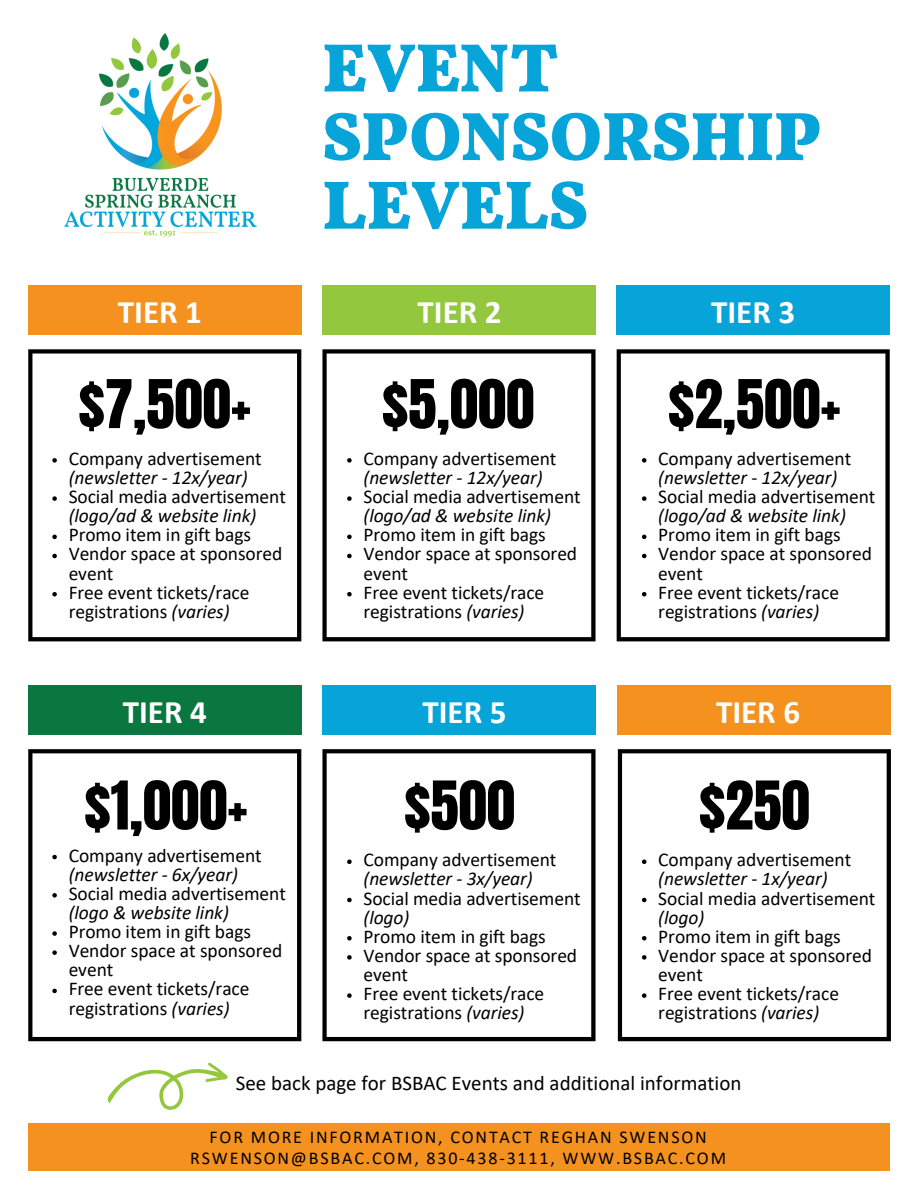
<style>
.page{position:relative;width:918px;height:1188px;background:#fff}
.page>*{position:absolute;margin:0;border:0;box-sizing:border-box;transform-origin:0 0}
.t1{font:900 69px/68.7px "Vollkorn";color:#07a4da}
.t2{font:57px "Anton";color:#000}
.t3{font:700 33px "Calibri";color:#fff}
.t4{font:21px "Calibri";color:#000}
.t5{font:19.5px/19.2px "Calibri";letter-spacing:-.005em;color:#000}
.t6{font:italic 19.5px/19.2px "Calibri";letter-spacing:-.005em;color:#000}
.t7{font:18px/21.3px "Calibri";letter-spacing:.1em;color:#000;text-align:center}
.s1{font-style:normal}
.s2{font-style:italic}
</style>
<div class="page">
<svg style="left:28px;top:349px;width:273px;height:292px"></svg>
<div style="left:28px;top:1124px;width:862px;height:47px;background:#f5921f"></div>
<div style="left:28px;top:285px;width:273px;height:50px;background:#f5921f"></div>
<div style="left:322px;top:285px;width:274px;height:50px;background:#93c73e"></div>
<div style="left:617px;top:285px;width:273px;height:50px;background:#07a4da"></div>
<svg style="left:322px;top:349px;width:274px;height:292px"></svg>
<svg style="left:617px;top:349px;width:273px;height:292px"></svg>
<svg style="left:28px;top:749px;width:273px;height:292px"></svg>
<div style="left:28px;top:685px;width:273px;height:50px;background:#0a7741"></div>
<div style="left:322px;top:685px;width:274px;height:50px;background:#07a4da"></div>
<svg style="left:322px;top:749px;width:274px;height:292px"></svg>
<img style="left:64px;top:34px;width:193px;height:203px">
<div style="left:618px;top:685px;width:273px;height:50px;background:#f5921f"></div>
<svg style="left:618px;top:749px;width:273px;height:292px"></svg>
<svg style="left:107px;top:1062px;width:121px;height:48px"></svg>
<svg style="left:52px;top:458px;width:5px;height:5px"></svg>
<svg style="left:52px;top:496px;width:5px;height:5px"></svg>
<svg style="left:52px;top:535px;width:5px;height:4px"></svg>
<svg style="left:52px;top:554px;width:5px;height:4px"></svg>
<svg style="left:52px;top:592px;width:5px;height:4px"></svg>
<svg style="left:347px;top:458px;width:5px;height:5px"></svg>
<svg style="left:347px;top:496px;width:5px;height:5px"></svg>
<svg style="left:347px;top:535px;width:5px;height:4px"></svg>
<svg style="left:347px;top:554px;width:5px;height:4px"></svg>
<svg style="left:347px;top:592px;width:5px;height:4px"></svg>
<svg style="left:642px;top:458px;width:4px;height:5px"></svg>
<svg style="left:642px;top:496px;width:4px;height:5px"></svg>
<svg style="left:642px;top:535px;width:4px;height:4px"></svg>
<svg style="left:642px;top:554px;width:4px;height:4px"></svg>
<svg style="left:642px;top:592px;width:4px;height:4px"></svg>
<svg style="left:52px;top:855px;width:5px;height:4px"></svg>
<svg style="left:52px;top:893px;width:5px;height:5px"></svg>
<svg style="left:52px;top:931px;width:5px;height:5px"></svg>
<svg style="left:52px;top:950px;width:5px;height:5px"></svg>
<svg style="left:52px;top:989px;width:5px;height:4px"></svg>
<svg style="left:347px;top:860px;width:5px;height:4px"></svg>
<svg style="left:347px;top:898px;width:5px;height:4px"></svg>
<svg style="left:347px;top:936px;width:5px;height:5px"></svg>
<svg style="left:347px;top:955px;width:5px;height:5px"></svg>
<svg style="left:347px;top:993px;width:5px;height:5px"></svg>
<svg style="left:642px;top:860px;width:4px;height:4px"></svg>
<svg style="left:642px;top:898px;width:4px;height:4px"></svg>
<svg style="left:642px;top:936px;width:4px;height:5px"></svg>
<svg style="left:642px;top:955px;width:4px;height:5px"></svg>
<svg style="left:642px;top:993px;width:4px;height:5px"></svg>
<p class="t3" style="left:118px;top:298px;width:85px">TIER 1</p>
<p class="t2" style="left:78px;top:363px;width:174px">$7,500+</p>
<p class="t6" style="left:69px;top:450px;width:194px"><span class="s1">Company advertisement </span>(newsletter - 12x/year)</p>
<p class="t5" style="left:69px;top:489px;width:219px">Social media advertisement <span class="s2">(logo/ad &amp; website link)</span></p>
<p class="t5" style="left:69px;top:527px;width:184px">Promo item in gift bags</p>
<p class="t5" style="left:69px;top:546px;width:215px">Vendor space at sponsored event</p>
<p class="t5" style="left:69px;top:584px;width:182px">Free event tickets/race registrations <span class="s2">(varies)</span></p>
<p class="t1" style="left:322px;top:40px;width:501px">EVENT<br>SPONSORSHIP<br>LEVELS</p>
<p class="t3" style="left:418px;top:298px;width:85px">TIER 2</p>
<p class="t3" style="left:711px;top:298px;width:85px">TIER 3</p>
<p class="t2" style="left:382px;top:363px;width:154px">$5,000</p>
<p class="t2" style="left:668px;top:363px;width:174px">$2,500+</p>
<p class="t6" style="left:364px;top:450px;width:194px"><span class="s1">Company advertisement </span>(newsletter - 12x/year)</p>
<p class="t5" style="left:364px;top:489px;width:219px">Social media advertisement <span class="s2">(logo/ad &amp; website link)</span></p>
<p class="t5" style="left:364px;top:527px;width:184px">Promo item in gift bags</p>
<p class="t5" style="left:364px;top:546px;width:215px">Vendor space at sponsored event</p>
<p class="t5" style="left:364px;top:584px;width:182px">Free event tickets/race registrations <span class="s2">(varies)</span></p>
<p class="t6" style="left:658px;top:450px;width:194px"><span class="s1">Company advertisement </span>(newsletter - 12x/year)</p>
<p class="t5" style="left:658px;top:489px;width:219px">Social media advertisement <span class="s2">(logo/ad &amp; website link)</span></p>
<p class="t5" style="left:658px;top:527px;width:184px">Promo item in gift bags</p>
<p class="t5" style="left:658px;top:546px;width:215px">Vendor space at sponsored event</p>
<p class="t5" style="left:658px;top:584px;width:182px">Free event tickets/race registrations <span class="s2">(varies)</span></p>
<p class="t3" style="left:123px;top:698px;width:85px">TIER 4</p>
<p class="t3" style="left:423px;top:698px;width:85px">TIER 5</p>
<p class="t3" style="left:716px;top:698px;width:85px">TIER 6</p>
<p class="t2" style="left:84px;top:765px;width:165px">$1,000+</p>
<p class="t2" style="left:404px;top:765px;width:112px">$500</p>
<p class="t2" style="left:699px;top:765px;width:112px">$250</p>
<p class="t5" style="left:69px;top:847px;width:194px">Company advertisement <span class="s2">(newsletter - 6x/year)</span></p>
<p class="t5" style="left:69px;top:885px;width:219px">Social media advertisement <span class="s2">(logo &amp; website link)</span></p>
<p class="t5" style="left:69px;top:924px;width:184px">Promo item in gift bags</p>
<p class="t5" style="left:69px;top:943px;width:215px">Vendor space at sponsored event</p>
<p class="t5" style="left:69px;top:981px;width:182px">Free event tickets/race registrations <span class="s2">(varies)</span></p>
<p class="t5" style="left:364px;top:852px;width:194px">Company advertisement <span class="s2">(newsletter - 3x/year)</span></p>
<p class="t5" style="left:364px;top:890px;width:219px">Social media advertisement <span class="s2">(logo)</span></p>
<p class="t5" style="left:364px;top:928px;width:184px">Promo item in gift bags</p>
<p class="t5" style="left:364px;top:947px;width:215px">Vendor space at sponsored event</p>
<p class="t5" style="left:364px;top:986px;width:182px">Free event tickets/race registrations <span class="s2">(varies)</span></p>
<p class="t5" style="left:658px;top:852px;width:194px">Company advertisement <span class="s2">(newsletter - 1x/year)</span></p>
<p class="t5" style="left:658px;top:890px;width:219px">Social media advertisement <span class="s2">(logo)</span></p>
<p class="t5" style="left:658px;top:928px;width:184px">Promo item in gift bags</p>
<p class="t5" style="left:658px;top:947px;width:215px">Vendor space at sponsored event</p>
<p class="t5" style="left:658px;top:986px;width:182px">Free event tickets/race registrations <span class="s2">(varies)</span></p>
<p class="t4" style="left:236px;top:1075px;width:507px">See back page for BSBAC Events and additional information</p>
<p class="t7" style="left:190px;top:1128px;width:537px">FOR MORE INFORMATION, CONTACT REGHAN SWENSON<br>RSWENSON@BSBAC.COM, 830-438-3111, WWW.BSBAC.COM</p>
</div>
